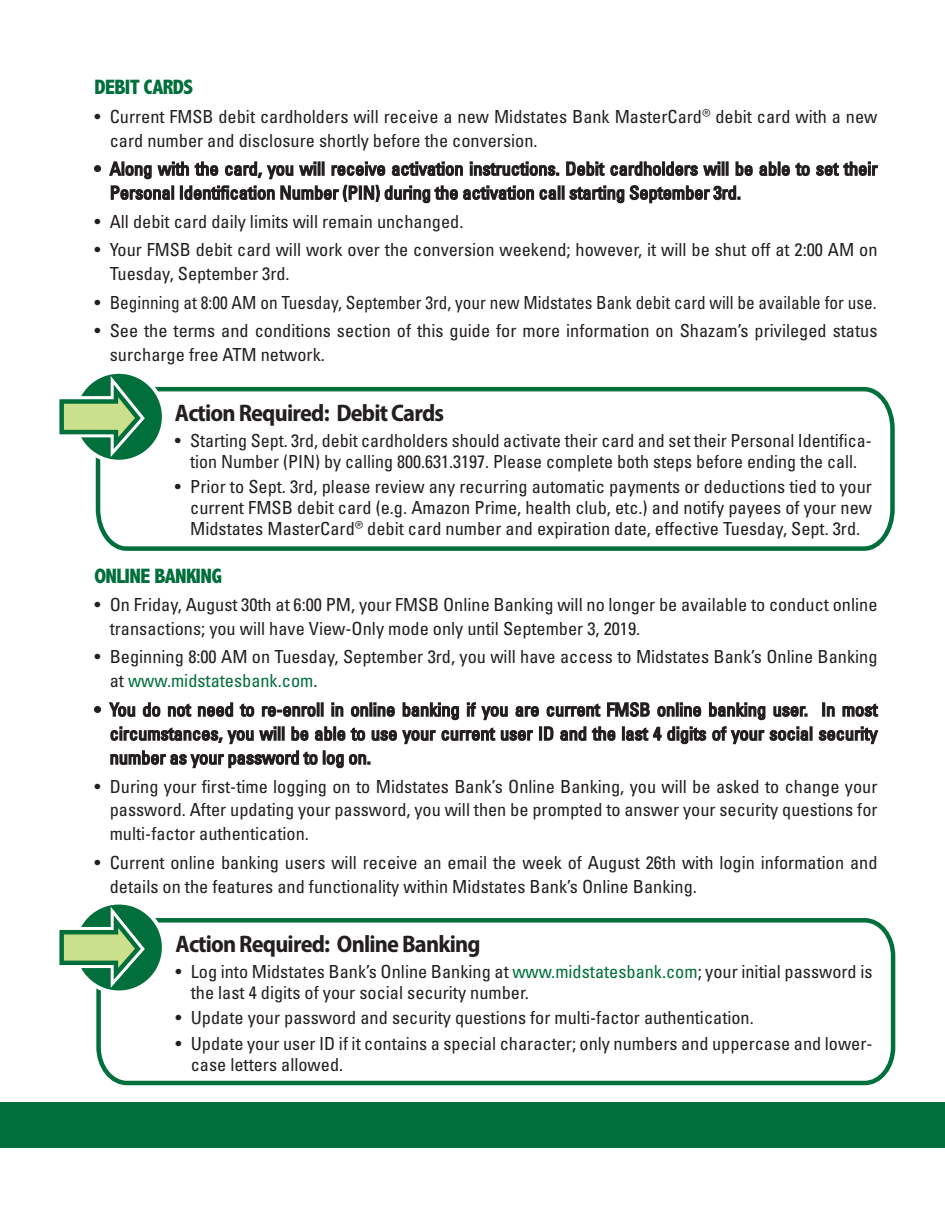
<style>
.page{position:relative;width:945px;height:1215px;background:#fff}
.page>*{position:absolute;margin:0;border:0;box-sizing:border-box;transform-origin:0 0}
.t1{font:700 semi-condensed 24px "Myriad Pro";letter-spacing:-.035em;color:#231f20}
.t2{font:800 condensed 21px "Abadi MT Pro";letter-spacing:-.035em;color:#006f3c}
.t3{font:condensed 18px/24px "Univers LT Std";color:#231f20}
.s1{font-family:"Mark Offc For MC";font-weight:300;font-stretch:normal;font-size:19.5px}
.s2{color:#006f3c}
</style>
<div class="page">
<div style="left:94px;top:165px;width:7px;height:7px;border:2px solid #231f20;border-radius:50%"></div>
<svg style="left:759px;top:161px;width:119px;height:15px"></svg>
<svg style="left:109px;top:161px;width:450px;height:43px"></svg>
<div style="left:558px;top:185px;width:3px;height:15px;border:2px solid #231f20"></div>
<div style="left:562px;top:185px;width:3px;height:15px;border:2px solid #231f20"></div>
<svg style="left:566px;top:161px;width:187px;height:43px"></svg>
<div style="left:94px;top:706px;width:7px;height:7px;border:2px solid #231f20;border-radius:50%"></div>
<div style="left:822px;top:702px;width:3px;height:15px;border:2px solid #231f20"></div>
<svg style="left:826px;top:706px;width:9px;height:11px"></svg>
<svg style="left:842px;top:703px;width:37px;height:14px"></svg>
<div style="left:810px;top:726px;width:3px;height:15px;border:2px solid #231f20"></div>
<svg style="left:818px;top:726px;width:61px;height:19px"></svg>
<svg style="left:108px;top:702px;width:701px;height:67px"></svg>
<div style="left:0;top:1102px;width:945px;height:46px;background:#006f3c"></div>
<svg style="left:95px;top:386px;width:800px;height:165px"></svg>
<svg style="left:59px;top:373px;width:110px;height:97px"></svg>
<svg style="left:96px;top:918px;width:800px;height:168px"></svg>
<svg style="left:59px;top:904px;width:110px;height:97px"></svg>
<p class="t2" style="left:94px;top:76px;width:100px">DEBIT CARDS</p>
<p class="t3" style="left:110px;top:104px;width:769px;text-indent:-15px">• Current FMSB debit cardholders will receive a new Midstates Bank MasterCard<span class="s1">®</span> debit card with a new card number and disclosure shortly before the conversion.</p>
<p class="t3" style="left:94px;top:209px;width:370px">• All debit card daily limits will remain unchanged.</p>
<p class="t3" style="left:110px;top:237px;width:769px;text-indent:-15px">• Your FMSB debit card will work over the conversion weekend; however, it will be shut off at 2:00 AM on<br>Tuesday, September 3rd.</p>
<p class="t3" style="left:95px;top:290px;width:784px">• Beginning at 8:00 AM on Tuesday, September 3rd, your new Midstates Bank debit card will be available for use.</p>
<p class="t3" style="left:110px;top:318px;width:769px;text-indent:-15px">• See the terms and conditions section of this guide for more information on Shazam’s privileged status surcharge free ATM network.</p>
<h1 class="t1" style="left:175px;top:397px;width:271px">Action Required: Debit Cards</h1>
<p class="t3" style="left:175px;top:429px;width:699px;line-height:21px;text-align:center">• Starting Sept. 3rd, debit cardholders should activate their card and set their Personal Identifica&shy;tion Number (PIN) by calling 800.631.3197. Please complete both steps before ending the call.</p>
<p class="t3" style="left:190px;top:476px;width:683px;line-height:21px;text-align:justify;text-indent:-15px">• Prior to Sept. 3rd, please review any recurring automatic payments or deductions tied to your current FMSB debit card (e.g. Amazon Prime, health club, etc.) and notify payees of your new Midstates MasterCard<span class="s1">®</span> debit card number and expiration date, effective Tuesday, Sept. 3rd.</p>
<p class="t2" style="left:94px;top:564px;width:129px">ONLINE BANKING</p>
<p class="t3" style="left:110px;top:592px;width:769px;text-indent:-15px">• On Friday, August 30th at 6:00 PM, your FMSB Online Banking will no longer be available to conduct online transactions; you will have View-Only mode only until September 3, 2019.</p>
<p class="t3" style="left:110px;top:645px;width:769px;text-indent:-15px">• Beginning 8:00 AM on Tuesday, September 3rd, you will have access to Midstates Bank’s Online Banking at <span class="s2">www.midstatesbank.com</span>.</p>
<p class="t3" style="left:110px;top:774px;width:769px;text-align:justify;text-indent:-15px">• During your first-time logging on to Midstates Bank’s Online Banking, you will be asked to change your password. After updating your password, you will then be prompted to answer your security questions for multi-factor authentication.</p>
<p class="t3" style="left:110px;top:850px;width:769px;text-indent:-15px">• Current online banking users will receive an email the week of August 26th with login information and details on the features and functionality within Midstates Bank’s Online Banking.</p>
<h1 class="t1" style="left:176px;top:929px;width:306px">Action Required: Online Banking</h1>
<p class="t3" style="left:191px;top:960px;width:683px;line-height:21px;text-indent:-15px">• Log into Midstates Bank’s Online Banking at <span class="s2">www.midstatesbank.com</span>; your initial password is the last 4 digits of your social security number.</p>
<p class="t3" style="left:176px;top:1005px;width:580px">• Update your password and security questions for multi-factor authentication.</p>
<p class="t3" style="left:191px;top:1033px;width:683px;line-height:21px;text-indent:-15px">• Update your user ID if it contains a special character; only numbers and uppercase and lower&shy;case letters allowed.</p>
</div>
